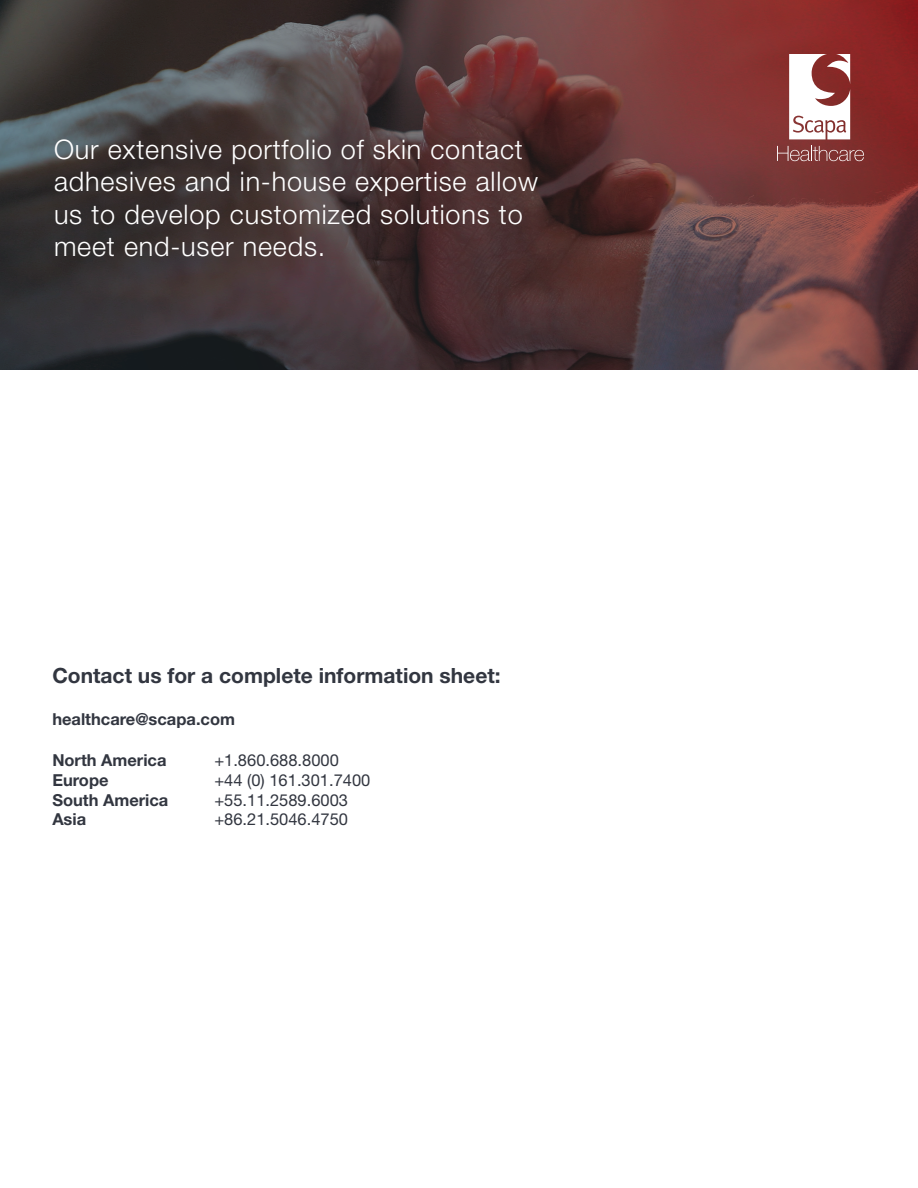
<style>
.page{position:relative;width:918px;height:1188px;background:#fff}
.page>*{position:absolute;margin:0;border:0;box-sizing:border-box;transform-origin:0 0}
.side_B_headline{font:300 27px/32.4px "Helvetica Neue LT Std";letter-spacing:.03em;color:#fff}
.Footer_-_online{font:700 21px "Helvetica Neue LT Std";color:#323640}
.Footer_-_phone_numbe{font:16.5px "Helvetica Neue LT Std";color:#323640}
.Footer_-_phone_numbe-2{font:700 16.5px "Helvetica Neue LT Std";color:#323640}
.Footer_-_online-2{font:700 16.5px "Helvetica Neue LT Std";color:#323640}
</style>
<div class="page">
<img style="left:0;top:0;width:918px;height:369px">
<svg style="left:789px;top:54px;width:61px;height:85px"></svg>
<svg style="left:777px;top:146px;width:87px;height:15px"></svg>
<p class="side_B_headline" style="left:54px;top:132px;width:486px">Our extensive portfolio of skin contact adhesives and in-house expertise allow us to develop customized solutions to meet end-user needs.</p>
<p class="Footer_-_online" style="left:52px;top:663px;width:450px">Contact us for a complete information sheet:</p>
<p class="Footer_-_online-2" style="left:52px;top:709px;width:184px">healthcare@scapa.com</p>
<p class="Footer_-_phone_numbe-2" style="left:52px;top:750px;width:116px">North America</p>
<p class="Footer_-_phone_numbe" style="left:214px;top:750px;width:126px">+1.860.688.8000</p>
<p class="Footer_-_phone_numbe-2" style="left:52px;top:770px;width:58px">Europe</p>
<p class="Footer_-_phone_numbe" style="left:214px;top:770px;width:158px">+44 (0) 161.301.7400</p>
<p class="Footer_-_phone_numbe-2" style="left:52px;top:789px;width:118px">South America</p>
<p class="Footer_-_phone_numbe" style="left:214px;top:790px;width:135px">+55.11.2589.6003</p>
<p class="Footer_-_phone_numbe-2" style="left:52px;top:809px;width:35px">Asia</p>
<p class="Footer_-_phone_numbe" style="left:214px;top:810px;width:135px">+86.21.5046.4750</p>
</div>
